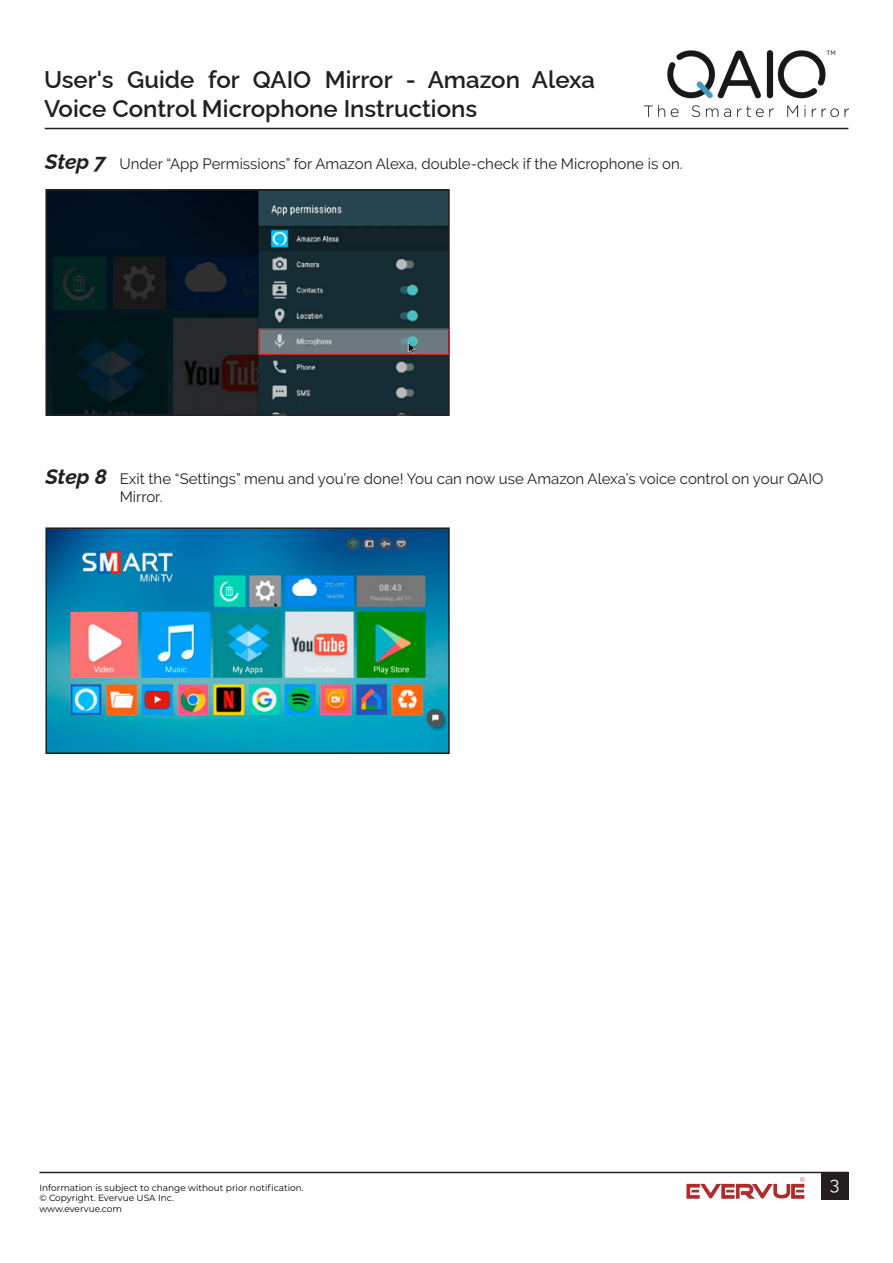
<style>
.page{position:relative;width:893px;height:1263px;background:#fff}
.page>*{position:absolute;margin:0;border:0;box-sizing:border-box;transform-origin:0 0}
.t1{font:600 24px/28.8px "Raleway";color:#231f20}
.t2{font:18px "Raleway";color:#fff}
.t3{font:15px/18px "Raleway";color:#231f20}
.t4{font:9px/10.8px "Montserrat";color:#000}
.s1{font-weight:700;font-style:italic;font-size:21px}
</style>
<div class="page">
<div style="left:821px;top:1172px;width:27px;height:28px;background:#231f20"></div>
<hr style="left:39px;top:1172px;width:809px;height:1px;background:#231f20">
<img style="left:644px;top:50px;width:204px;height:66px">
<img style="left:686px;top:1177px;width:119px;height:22px">
<hr style="left:45px;top:128px;width:803px;height:1px;background:#231f20">
<img style="left:48px;top:192px;width:399px;height:221px">
<div style="left:45px;top:189px;width:405px;height:227px;border:2px solid #231f20"></div>
<img style="left:48px;top:530px;width:399px;height:221px">
<div style="left:45px;top:527px;width:405px;height:227px;border:2px solid #231f20"></div>
<div style="left:259px;top:329px;width:190px;height:26px;border:1px solid #fc1515"></div>
<h1 class="t1" style="left:44px;top:63px;width:553px">User's Guide for QAIO Mirror - Amazon Alexa<br>Voice Control Microphone Instructions</h1>
<p class="t3" style="left:45px;top:154px;width:639px"><span class="s1">Step 7</span> Under “App Permissions” for Amazon Alexa, double-check if the Microphone is on.</p>
<p class="t3" style="left:120px;top:470px;width:705px;text-indent:-74px"><span class="s1">Step 8</span> Exit the “Settings” menu and you’re done! You can now use Amazon Alexa’s voice control on your QAIO<br>Mirror.</p>
<p class="t4" style="left:39px;top:1181px;width:266px">Information is subject to change without prior notification.</p>
<p class="t2" style="left:830px;top:1173px;width:11px">3</p>
<p class="t4" style="left:39px;top:1192px;width:136px">© Copyright. Evervue USA Inc. www.evervue.com</p>
</div>
